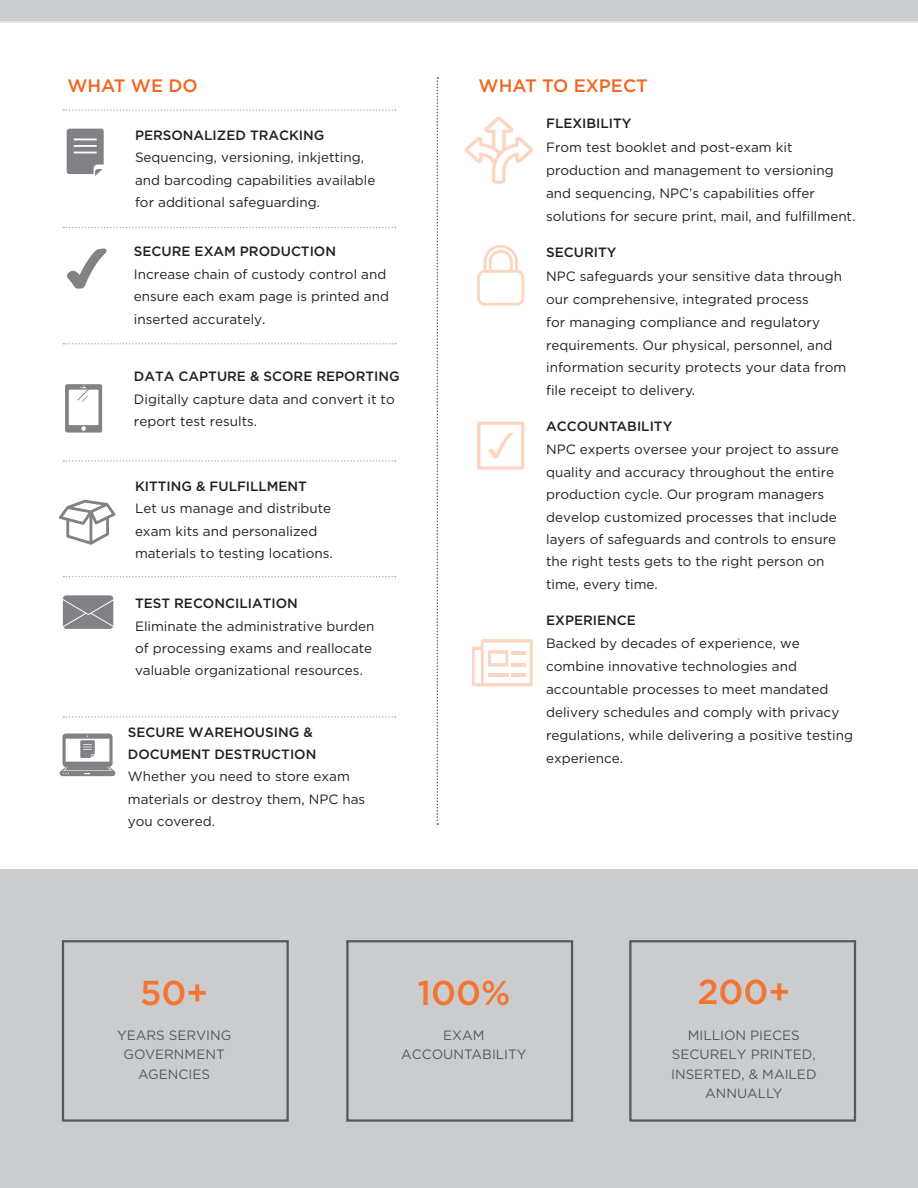
<style>
.page{position:relative;width:918px;height:1188px;background:#fff}
.page>*{position:absolute;margin:0;border:0;box-sizing:border-box;transform-origin:0 0}
.t1{font:500 34.5px "Gotham";color:#f37531}
.Bullets{font:500 18px "Gotham";color:#f36621}
.Bullets-2{font:13.5px/22.5px "Gotham";color:#231f20}
.t2{font:13.5px/19.5px "Gotham";color:#57585a;text-align:center}
.s1{font-weight:500}
</style>
<div class="page">
<div style="left:0;top:869px;width:918px;height:319px;background:#cbccce"></div>
<svg style="left:67px;top:129px;width:37px;height:47px;background:#949698"></svg>
<svg style="left:63px;top:595px;width:50px;height:34px;background:#8a8c8e"></svg>
<svg style="left:65px;top:384px;width:37px;height:49px"></svg>
<svg style="left:67px;top:249px;width:39px;height:40px"></svg>
<svg style="left:60px;top:734px;width:55px;height:42px"></svg>
<svg style="left:59px;top:500px;width:57px;height:45px"></svg>
<svg style="left:63px;top:109px;width:333px;height:2px"></svg>
<svg style="left:63px;top:343px;width:333px;height:2px"></svg>
<svg style="left:63px;top:227px;width:333px;height:1px"></svg>
<svg style="left:63px;top:460px;width:333px;height:2px"></svg>
<svg style="left:63px;top:576px;width:333px;height:1px"></svg>
<svg style="left:63px;top:716px;width:333px;height:2px"></svg>
<div style="left:62px;top:940px;width:227px;height:182px;border:2px solid #57585a"></div>
<div style="left:346px;top:940px;width:227px;height:182px;border:2px solid #57585a"></div>
<div style="left:629px;top:940px;width:227px;height:182px;border:2px solid #57585a"></div>
<svg style="left:472px;top:639px;width:61px;height:47px"></svg>
<hr style="left:511px;top:651px;width:15px;height:4px;background:#fbd5c1">
<hr style="left:511px;top:663px;width:15px;height:4px;background:#fbd5c1">
<hr style="left:511px;top:674px;width:15px;height:3px;background:#f37531">
<svg style="left:477px;top:245px;width:47px;height:61px"></svg>
<svg style="left:477px;top:422px;width:47px;height:48px"></svg>
<svg style="left:0;top:0;width:918px;height:23px;background:#cdced0"></svg>
<svg style="left:464px;top:116px;width:69px;height:68px"></svg>
<svg style="left:437px;top:77px;width:1px;height:748px"></svg>
<p class="Bullets" style="left:68px;top:74px;width:132px">WHAT WE DO</p>
<p class="Bullets-2" style="left:135px;top:124px;width:242px"><span class="s1">PERSONALIZED TRACKING </span>Sequencing, versioning, inkjetting, and barcoding capabilities available for additional safeguarding.</p>
<p class="Bullets-2" style="left:134px;top:240px;width:257px"><span class="s1">SECURE EXAM PRODUCTION<br></span>Increase chain of custody control and ensure each exam page is printed and inserted accurately.</p>
<p class="Bullets-2" style="left:134px;top:365px;width:267px"><span class="s1">DATA CAPTURE &amp; SCORE REPORTING<br></span>Digitally capture data and convert it to report test results.</p>
<p class="Bullets-2" style="left:135px;top:474px;width:199px"><span class="s1">KITTING &amp; FULFILLMENT<br></span>Let us manage and distribute exam kits and personalized materials to testing locations.</p>
<p class="Bullets-2" style="left:135px;top:592px;width:241px"><span class="s1">TEST RECONCILIATION<br></span>Eliminate the administrative burden of processing exams and reallocate valuable organizational resources.</p>
<p class="Bullets-2" style="left:128px;top:721px;width:239px"><span class="s1">SECURE WAREHOUSING &amp;<br>DOCUMENT DESTRUCTION<br></span>Whether you need to store exam materials or destroy them, NPC has you covered.</p>
<p class="Bullets" style="left:479px;top:74px;width:171px">WHAT TO EXPECT</p>
<p class="Bullets-2" style="left:546px;top:112px;width:311px;line-height:23.2px"><span class="s1">FLEXIBILITY<br></span>From test booklet and post-exam kit production and management to versioning and sequencing, NPC’s capabilities offer solutions for secure print, mail, and fulfillment.</p>
<p class="Bullets-2" style="left:546px;top:241px;width:302px;line-height:23px"><span class="s1">SECURITY<br></span>NPC safeguards your sensitive data through our comprehensive, integrated process<br>for managing compliance and regulatory requirements. Our physical, personnel, and information security protects your data from file receipt to delivery.</p>
<p class="Bullets-2" style="left:546px;top:415px;width:294px"><span class="s1">ACCOUNTABILITY<br></span>NPC experts oversee your project to assure quality and accuracy throughout the entire production cycle. Our program managers develop customized processes that include layers of safeguards and controls to ensure the right tests gets to the right person on time, every time.</p>
<p class="Bullets-2" style="left:546px;top:609px;width:308px;line-height:23px"><span class="s1">EXPERIENCE<br></span>Backed by decades of experience, we combine innovative technologies and accountable processes to meet mandated delivery schedules and comply with privacy regulations, while delivering a positive testing experience.</p>
<p class="t1" style="left:140px;top:970px;width:70px">50+</p>
<p class="t2" style="left:117px;top:1025px;width:116px">YEARS SERVING<br>GOVERNMENT<br>AGENCIES</p>
<p class="t1" style="left:417px;top:970px;width:94px">100%</p>
<p class="t2" style="left:401px;top:1025px;width:127px">EXAM<br>ACCOUNTABILITY</p>
<p class="t1" style="left:697px;top:969px;width:94px">200+</p>
<p class="t2" style="left:671px;top:1025px;width:147px">MILLION PIECES<br>SECURELY PRINTED,<br>INSERTED, &amp; MAILED<br>ANNUALLY</p>
</div>
